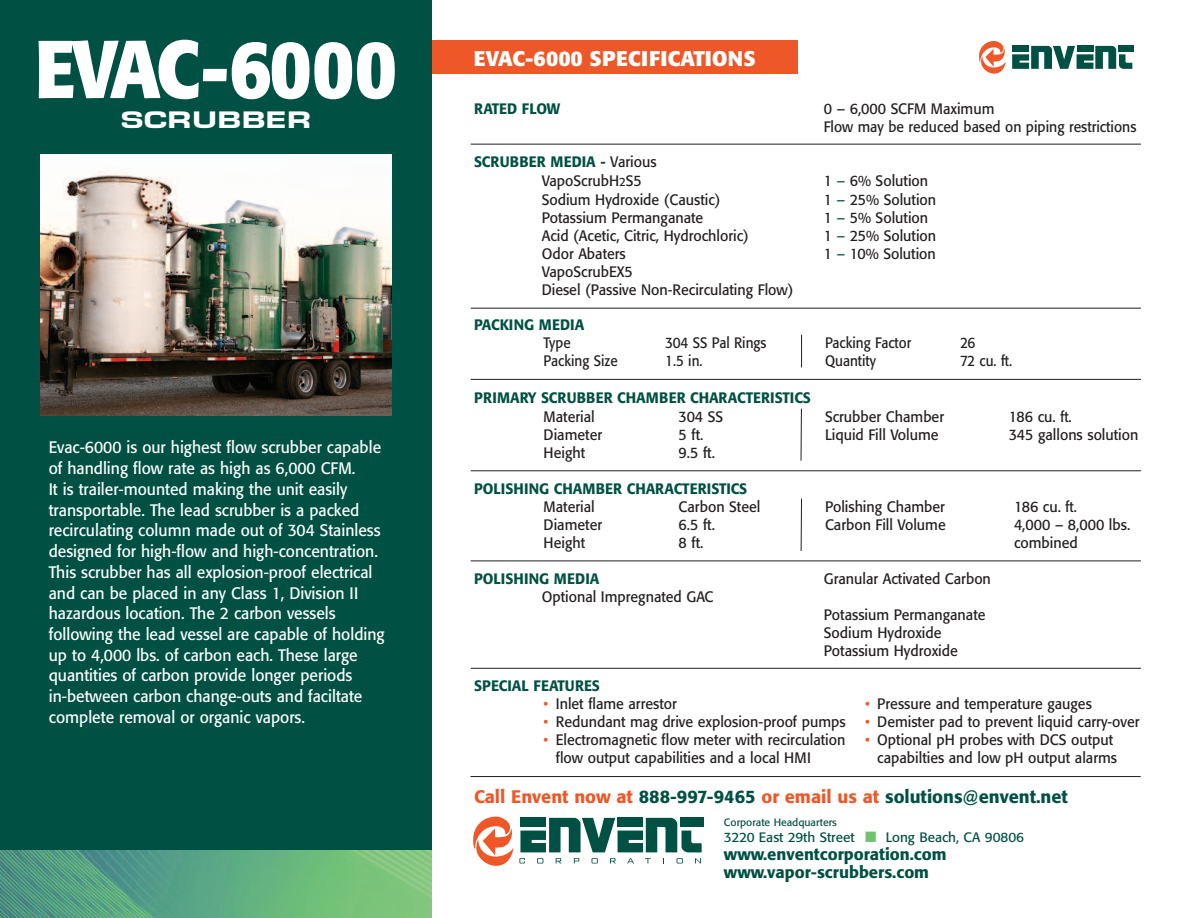
<style>
.page{position:relative;width:1188px;height:918px;background:#fff}
.page>*{position:absolute;margin:0;border:0;box-sizing:border-box;transform-origin:0 0}
.t1{font:700 81px "Formata";letter-spacing:-.05em;color:#fff;scale:.9 1}
.t2{font:800 25.05px "Eurose Wide";color:#fff}
.t3{font:700 21px "Formata";letter-spacing:.02em;color:#fff}
.t4{font:500 18px "Formata";color:#005143}
.t5{font:16.5px/20.7px "Formata";color:#fff;scale:.95 1}
.t6{font:500 16.5px/18px "Formata";color:#005143}
.t7{font:15px/18px "Formata";color:#231f20;scale:.95 1}
.t8{font:500 15px "Formata";color:#005143;scale:.95 1}
.t9{font:15px "Formata";color:#231f20;scale:.9 1}
.t10{font:13.5px "Formata";color:#005143}
.t11{font:10.5px "Formata";color:#005143}
.s1{font-weight:500;color:#005143}
.s2{font-size:12px}
.s3{color:#005143}
.s4{color:#ee5829}
.s5{color:#74c374}
</style>
<div class="page">
<svg style="left:473px;top:817px;width:40px;height:49px"></svg>
<div style="left:680px;top:818px;width:23px;height:9px;background:#005143"></div>
<svg style="left:520px;top:818px;width:182px;height:34px"></svg>
<svg style="left:519px;top:858px;width:6px;height:5px"></svg>
<svg style="left:537px;top:858px;width:6px;height:5px"></svg>
<svg style="left:556px;top:858px;width:6px;height:5px"></svg>
<svg style="left:574px;top:858px;width:6px;height:5px"></svg>
<svg style="left:592px;top:858px;width:6px;height:5px"></svg>
<svg style="left:610px;top:858px;width:6px;height:5px"></svg>
<svg style="left:627px;top:858px;width:7px;height:6px"></svg>
<svg style="left:645px;top:858px;width:6px;height:5px"></svg>
<svg style="left:677px;top:858px;width:6px;height:5px"></svg>
<svg style="left:695px;top:858px;width:6px;height:5px"></svg>
<div style="left:0;top:0;width:432px;height:918px;background:#005143"></div>
<div style="left:432px;top:40px;width:365px;height:34px;background:#ee5829"></div>
<img style="left:40px;top:155px;width:352px;height:260px">
<img style="left:0;top:850px;width:432px;height:68px">
<hr style="left:471px;top:144px;width:670px;height:1px;background:#231f20">
<hr style="left:471px;top:308px;width:670px;height:1px;background:#231f20">
<hr style="left:471px;top:379px;width:670px;height:1px;background:#231f20">
<hr style="left:471px;top:561px;width:670px;height:1px;background:#231f20">
<hr style="left:471px;top:470px;width:670px;height:1px;background:#231f20">
<hr style="left:471px;top:668px;width:670px;height:1px;background:#231f20">
<svg style="left:979px;top:41px;width:27px;height:33px"></svg>
<div style="left:1118px;top:46px;width:15px;height:6px;background:#005143"></div>
<svg style="left:1012px;top:46px;width:120px;height:23px"></svg>
<hr style="left:470px;top:776px;width:671px;height:1px;background:#231f20">
<hr style="left:801px;top:335px;width:1px;height:32px;background:#231f20">
<hr style="left:801px;top:409px;width:1px;height:52px;background:#231f20">
<hr style="left:801px;top:498px;width:1px;height:53px;background:#231f20">
<h1 class="t1" style="left:35px;top:34px;width:404px">EVAC-6000</h1>
<h2 class="t2" style="left:121px;top:105px;width:192px">SCRUBBER</h2>
<p class="t5" style="left:49px;top:439px;width:355px">Evac-6000 is our highest flow scrubber capable of handling flow rate as high as 6,000 CFM.<br>It is trailer-mounted making the unit easily transportable. The lead scrubber is a packed recirculating column made out of 304 Stainless designed for high-flow and high-concentration.<br>This scrubber has all explosion-proof electrical and can be placed in any Class 1, Division II hazardous location. The 2 carbon vessels following the lead vessel are capable of holding up to 4,000 lbs. of carbon each. These large quantities of carbon provide longer periods in-between carbon change-outs and faciltate complete removal or organic vapors.</p>
<h3 class="t3" style="left:474px;top:49px;width:283px">EVAC-6000 SPECIFICATIONS</h3>
<p class="t8" style="left:474px;top:102px;width:92px">RATED FLOW</p>
<p class="t7" style="left:824px;top:101px;width:331px">0 – 6,000 SCFM Maximum<br>Flow may be reduced based on piping restrictions</p>
<p class="t7" style="left:542px;top:154px;width:122px;line-height:18.9px;text-indent:-68px"><span class="s1">SCRUBBER MEDIA -</span> Various<br>VapoScrubH<span class="s2">2</span>S5</p>
<p class="t7" style="left:824px;top:173px;width:111px">1 <span class="s3">–</span> 6% Solution</p>
<p class="t7" style="left:542px;top:192px;width:190px">Sodium Hydroxide (Caustic)</p>
<p class="t7" style="left:824px;top:192px;width:120px">1 <span class="s3">–</span> 25% Solution</p>
<p class="t7" style="left:542px;top:210px;width:172px">Potassium Permanganate</p>
<p class="t7" style="left:824px;top:210px;width:111px">1 <span class="s3">–</span> 5% Solution</p>
<p class="t7" style="left:542px;top:228px;width:220px">Acid (Acetic, Citric, Hydrochloric)</p>
<p class="t7" style="left:824px;top:228px;width:120px">1 <span class="s3">–</span> 25% Solution</p>
<p class="t7" style="left:542px;top:246px;width:90px">Odor Abaters</p>
<p class="t7" style="left:824px;top:246px;width:119px">1 <span class="s3">–</span> 10% Solution</p>
<p class="t7" style="left:542px;top:264px;width:266px">VapoScrubEX5<br>Diesel (Passive Non-Recirculating Flow)</p>
<p class="t8" style="left:474px;top:319px;width:117px">PACKING MEDIA</p>
<p class="t9" style="left:544px;top:336px;width:32px">Type</p>
<p class="t9" style="left:665px;top:336px;width:114px">304 SS Pal Rings</p>
<p class="t9" style="left:544px;top:354px;width:84px">Packing Size</p>
<p class="t9" style="left:665px;top:354px;width:43px">1.5 in.</p>
<p class="t8" style="left:474px;top:392px;width:356px">PRIMARY SCRUBBER CHAMBER CHARACTERISTICS</p>
<p class="t7" style="left:544px;top:409px;width:55px">Material</p>
<p class="t7" style="left:679px;top:409px;width:49px">304 SS</p>
<p class="t7" style="left:544px;top:427px;width:63px">Diameter</p>
<p class="t7" style="left:679px;top:427px;width:28px">5 ft.</p>
<p class="t7" style="left:544px;top:445px;width:45px">Height</p>
<p class="t7" style="left:679px;top:445px;width:40px">9.5 ft.</p>
<p class="t8" style="left:474px;top:482px;width:289px">POLISHING CHAMBER CHARACTERISTICS</p>
<p class="t7" style="left:544px;top:499px;width:55px">Material</p>
<p class="t7" style="left:679px;top:499px;width:88px">Carbon Steel</p>
<p class="t7" style="left:544px;top:517px;width:63px">Diameter</p>
<p class="t7" style="left:679px;top:517px;width:40px">6.5 ft.</p>
<p class="t7" style="left:544px;top:535px;width:45px">Height</p>
<p class="t7" style="left:679px;top:535px;width:28px">8 ft.</p>
<p class="t9" style="left:825px;top:336px;width:97px">Packing Factor</p>
<p class="t9" style="left:960px;top:336px;width:19px">26</p>
<p class="t9" style="left:825px;top:354px;width:58px">Quantity</p>
<p class="t9" style="left:960px;top:354px;width:60px">72 cu. ft.</p>
<p class="t7" style="left:825px;top:409px;width:127px">Scrubber Chamber</p>
<p class="t7" style="left:1009px;top:409px;width:68px">186 cu. ft.</p>
<p class="t7" style="left:825px;top:427px;width:121px">Liquid Fill Volume</p>
<p class="t7" style="left:1009px;top:427px;width:138px">345 gallons solution</p>
<p class="t7" style="left:825px;top:499px;width:128px">Polishing Chamber</p>
<p class="t7" style="left:1014px;top:499px;width:68px">186 cu. ft.</p>
<p class="t7" style="left:825px;top:517px;width:129px">Carbon Fill Volume</p>
<p class="t7" style="left:1014px;top:517px;width:124px">4,000 – 8,000 lbs. combined</p>
<p class="t8" style="left:474px;top:572px;width:133px">POLISHING MEDIA</p>
<p class="t7" style="left:824px;top:571px;width:177px">Granular Activated Carbon</p>
<p class="t7" style="left:542px;top:589px;width:182px">Optional Impregnated GAC</p>
<p class="t7" style="left:824px;top:607px;width:172px">Potassium Permanganate<br>Sodium Hydroxide<br>Potassium Hydroxide</p>
<p class="t8" style="left:474px;top:680px;width:134px">SPECIAL FEATURES</p>
<p class="t7" style="left:544px;top:696px;width:142px"><span class="s4">•</span> Inlet flame arrestor</p>
<p class="t7" style="left:544px;top:714px;width:319px"><span class="s4">•</span> Redundant mag drive explosion-proof pumps</p>
<p class="t7" style="left:556px;top:732px;width:306px;text-indent:-12px"><span class="s4">•</span> Electromagnetic flow meter with recirculation flow output capabilities and a local HMI</p>
<p class="t7" style="left:865px;top:696px;width:240px"><span class="s4">•</span> Pressure and temperature gauges</p>
<p class="t7" style="left:865px;top:714px;width:290px"><span class="s4">•</span> Demister pad to prevent liquid carry-over</p>
<p class="t7" style="left:865px;top:732px;width:267px;text-align:right"><span class="s4">•</span> Optional pH probes with DCS output capabilties and low pH output alarms</p>
<p class="t4" style="left:474px;top:789px;width:595px"><span class="s4">Call Envent now at</span> 888-997-9465 <span class="s4">or email us at</span> solutions@envent.net</p>
<p class="t11" style="left:724px;top:818px;width:114px">Corporate Headquarters</p>
<p class="t10" style="left:724px;top:832px;width:302px">3220 East 29th Street <span class="s5">■</span> Long Beach, CA 90806</p>
<p class="t6" style="left:724px;top:847px;width:224px">www.enventcorporation.com www.vapor-scrubbers.com</p>
</div>
